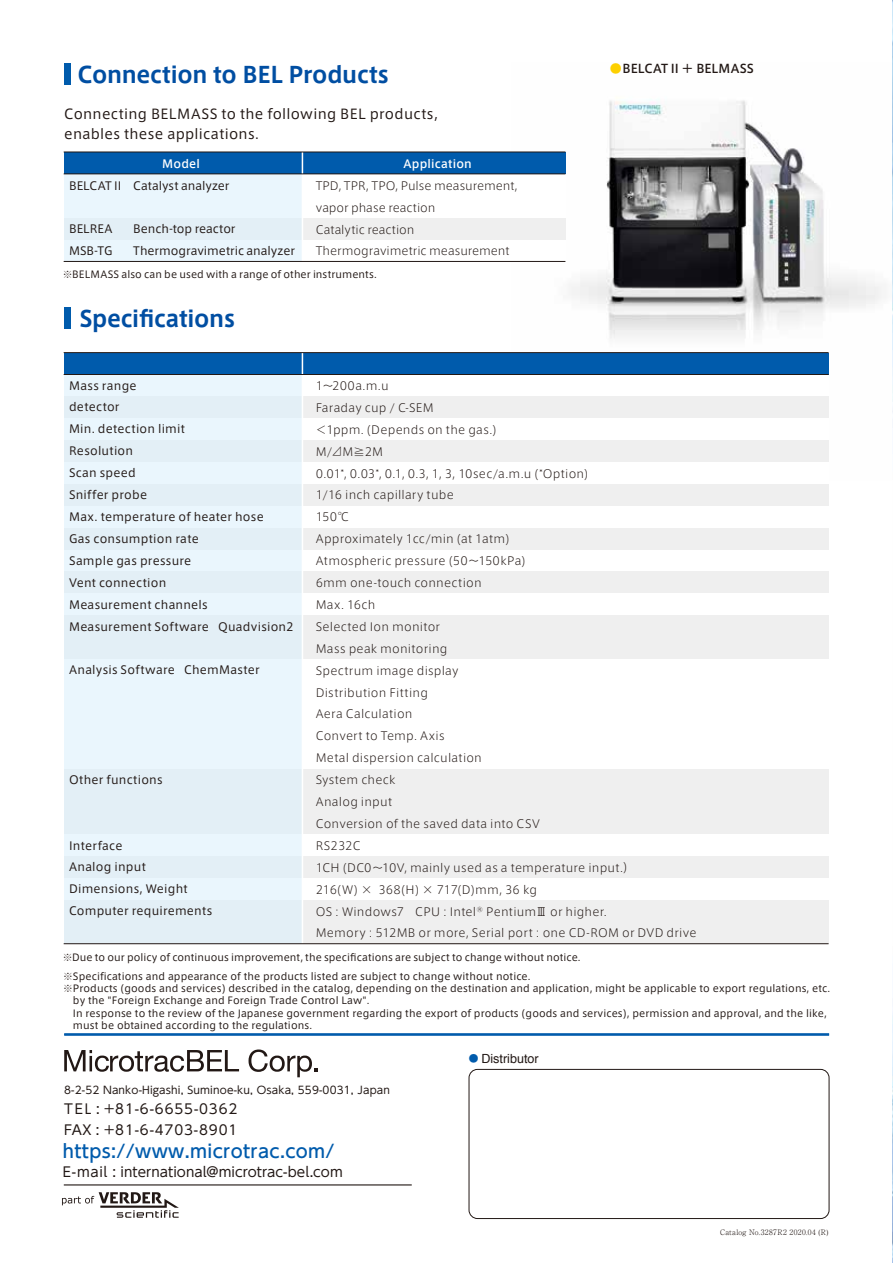
<style>
.page{position:relative;width:893px;height:1263px;background:#fff}
.page>*{position:absolute;margin:0;border:0;box-sizing:border-box;transform-origin:0 0}
.t1{font:700 22.35px "Axis Std";letter-spacing:-.01em;color:#004ea2}
.t2{font:500 18px "UD Shin Go Pro";letter-spacing:.02em;color:#005bac}
.t3{font:13.5px/19.5px "Axis Std";letter-spacing:.02em;color:#221815}
.t4{font:13.5px/20.2px "UD Shin Go Pro";letter-spacing:.065em;color:#221815}
.t5{font:13.5px "UD Shin Go Pro";letter-spacing:.01em;color:#221815}
.t6{font:12.6px "Helvetica";color:#221815}
.t7{font:500 12px "Axis Std";letter-spacing:-.005em;color:#221815}
.t8{font:300 11.25px/21.9px "Axis Std";letter-spacing:.015em;color:#221815}
.t9{font:11.25px/21.9px "Axis Std";letter-spacing:.02em;color:#221815}
.t10{font:300 11.25px/21.9px "Axis Std";letter-spacing:-.005em;color:#221815}
.t11{font:11.25px/21.9px "Axis Std";letter-spacing:-.005em;color:#221815}
.t12{font:11.25px/21.9px "Axis Std";color:#221815}
.t13{font:500 11.25px "Axis Std";letter-spacing:.02em;color:#fff}
.t14{font:11.25px "Axis Std";letter-spacing:-.01em;color:#221815}
.t15{font:10.5px "UD Shin Go Pro";letter-spacing:.015em;color:#221815}
.t16{font:9.75px/12px "Axis Std";letter-spacing:.01em;color:#221815}
.t17{font:300 7.5px "Ryumin Pro";letter-spacing:.045em;color:#221815}
.s1{color:#fdd000}
.s2{font-family:"UD Shin Go Pro"}
.s3{font-family:"Koz Go Pro";font-size:9.6px;color:#005bac}
</style>
<div class="page">
<img style="left:512px;top:100px;width:370px;height:239px">
<img style="left:892px;top:0;width:1px;height:1263px">
<div style="left:302px;top:152px;width:263px;height:22px;background:#005bac"></div>
<div style="left:64px;top:174px;width:238px;height:22px;background:#eaf6fd"></div>
<div style="left:302px;top:174px;width:263px;height:22px;background:#fff"></div>
<div style="left:64px;top:196px;width:238px;height:22px;background:#eaf6fd"></div>
<div style="left:302px;top:196px;width:263px;height:22px;background:#fff"></div>
<div style="left:64px;top:152px;width:238px;height:22px;background:#005bac"></div>
<div style="left:64px;top:64px;width:7px;height:21px;background:#005bac"></div>
<div style="left:64px;top:308px;width:7px;height:21px;background:#005bac"></div>
<div style="left:64px;top:218px;width:238px;height:22px;background:#e3eff6"></div>
<div style="left:302px;top:218px;width:263px;height:22px;background:#efefef"></div>
<div style="left:64px;top:240px;width:238px;height:21px;background:#eaf6fd"></div>
<div style="left:302px;top:240px;width:263px;height:21px;background:#fff"></div>
<hr style="left:302px;top:152px;width:1px;height:109px;background:#fff">
<hr style="left:64px;top:152px;width:501px;height:1px;background:#221815">
<hr style="left:64px;top:261px;width:501px;height:1px;background:#221815">
<div style="left:64px;top:374px;width:238px;height:22px;background:#eaf6fd"></div>
<div style="left:64px;top:396px;width:238px;height:22px;background:#e3eff6"></div>
<div style="left:64px;top:353px;width:238px;height:21px;background:#005bac"></div>
<div style="left:302px;top:353px;width:527px;height:21px;background:#005bac"></div>
<div style="left:302px;top:396px;width:527px;height:22px;background:#efefef"></div>
<div style="left:64px;top:418px;width:238px;height:22px;background:#eaf6fd"></div>
<div style="left:64px;top:440px;width:238px;height:22px;background:#e3eff6"></div>
<div style="left:302px;top:440px;width:527px;height:22px;background:#efefef"></div>
<div style="left:64px;top:462px;width:238px;height:22px;background:#eaf6fd"></div>
<div style="left:64px;top:484px;width:238px;height:22px;background:#e3eff6"></div>
<div style="left:302px;top:484px;width:527px;height:22px;background:#efefef"></div>
<div style="left:64px;top:506px;width:238px;height:22px;background:#eaf6fd"></div>
<div style="left:64px;top:528px;width:238px;height:22px;background:#e3eff6"></div>
<div style="left:302px;top:528px;width:527px;height:22px;background:#efefef"></div>
<div style="left:64px;top:550px;width:238px;height:21px;background:#eaf6fd"></div>
<div style="left:64px;top:571px;width:238px;height:22px;background:#e3eff6"></div>
<div style="left:302px;top:571px;width:527px;height:22px;background:#efefef"></div>
<div style="left:64px;top:593px;width:238px;height:22px;background:#eaf6fd"></div>
<div style="left:64px;top:615px;width:238px;height:22px;background:#e3eff6"></div>
<div style="left:302px;top:615px;width:527px;height:22px;background:#efefef"></div>
<div style="left:64px;top:637px;width:238px;height:22px;background:#e3eff6"></div>
<div style="left:302px;top:637px;width:527px;height:22px;background:#efefef"></div>
<div style="left:64px;top:659px;width:238px;height:22px;background:#eaf6fd"></div>
<div style="left:64px;top:681px;width:238px;height:22px;background:#eaf6fd"></div>
<div style="left:64px;top:703px;width:238px;height:22px;background:#eaf6fd"></div>
<div style="left:64px;top:725px;width:238px;height:22px;background:#eaf6fd"></div>
<div style="left:64px;top:747px;width:238px;height:21px;background:#eaf6fd"></div>
<div style="left:64px;top:768px;width:238px;height:22px;background:#e3eff6"></div>
<div style="left:302px;top:768px;width:527px;height:22px;background:#efefef"></div>
<div style="left:64px;top:790px;width:238px;height:22px;background:#e3eff6"></div>
<div style="left:302px;top:790px;width:527px;height:22px;background:#efefef"></div>
<div style="left:64px;top:812px;width:238px;height:22px;background:#e3eff6"></div>
<div style="left:302px;top:812px;width:527px;height:22px;background:#efefef"></div>
<div style="left:64px;top:834px;width:238px;height:22px;background:#eaf6fd"></div>
<div style="left:64px;top:856px;width:238px;height:22px;background:#e3eff6"></div>
<div style="left:64px;top:878px;width:238px;height:22px;background:#eaf6fd"></div>
<div style="left:64px;top:900px;width:238px;height:22px;background:#e3eff6"></div>
<div style="left:64px;top:922px;width:238px;height:22px;background:#e3eff6"></div>
<div style="left:302px;top:856px;width:527px;height:22px;background:#efefef"></div>
<div style="left:302px;top:900px;width:527px;height:22px;background:#efefef"></div>
<div style="left:302px;top:922px;width:527px;height:22px;background:#efefef"></div>
<hr style="left:302px;top:353px;width:1px;height:591px;background:#fff">
<hr style="left:64px;top:374px;width:765px;height:1px;background:#221815">
<hr style="left:64px;top:943px;width:765px;height:1px;background:#221815">
<hr style="left:64px;top:352px;width:765px;height:1px;background:#221815">
<hr style="left:64px;top:173px;width:501px;height:1px;background:#221815">
<svg style="left:64px;top:1050px;width:175px;height:22px"></svg>
<svg style="left:249px;top:1049px;width:68px;height:28px"></svg>
<hr style="left:64px;top:1184px;width:348px;height:1px;background:#221815">
<div style="left:469px;top:1069px;width:360px;height:150px;border:1px solid #221815;border-radius:9px"></div>
<hr style="left:64px;top:1033px;width:765px;height:2px;background:#005bac">
<svg style="left:62px;top:1192px;width:117px;height:26px"></svg>
<p class="t1" style="left:78px;top:57px;width:313px">Connection to BEL Products</p>
<p class="t3" style="left:64px;top:103px;width:375px">Connecting BELMASS to the following BEL products, enables these applications.</p>
<p class="t14" style="left:69px;top:177px;width:54px">BELCAT II</p>
<p class="t12" style="left:69px;top:217px;width:45px">BELREA<br>MSB-TG</p>
<p class="t13" style="left:162px;top:155px;width:39px">Model</p>
<p class="t13" style="left:403px;top:155px;width:70px">Application</p>
<p class="t12" style="left:133px;top:174px;width:98px">Catalyst analyzer</p>
<p class="t11" style="left:133px;top:217px;width:163px">Bench-top reactor<br>Thermogravimetric analyzer</p>
<p class="t10" style="left:316px;top:174px;width:203px">TPD, TPR, TPO, Pulse measurement, vapor phase reaction<br>Catalytic reaction<br>Thermogravimetric measurement</p>
<p class="t16" style="left:63px;top:267px;width:316px">※BELMASS also can be used with a range of other instruments.</p>
<p class="t1" style="left:79px;top:301px;width:157px">Specifications</p>
<p class="t7" style="left:610px;top:59px;width:145px"><span class="s1">●</span>BELCAT II ＋ BELMASS</p>
<p class="t9" style="left:69px;top:374px;width:226px">Mass range<br>detector<br>Min. detection limit<br>Resolution<br>Scan speed<br>Sniffer probe<br>Max. temperature of heater hose<br>Gas consumption rate<br>Sample gas pressure<br>Vent connection<br>Measurement channels<br>Measurement Software Quadvision2</p>
<p class="t9" style="left:69px;top:658px;width:192px">Analysis Software ChemMaster</p>
<p class="t9" style="left:69px;top:768px;width:95px">Other functions</p>
<p class="t9" style="left:69px;top:834px;width:145px">Interface<br>Analog input<br>Dimensions, Weight<br>Computer requirements</p>
<p class="t8" style="left:316px;top:374px;width:382px">1～200a.m.u<br>Faraday cup / C-SEM<br>＜1ppm. (Depends on the gas.)<br>M/⊿M≧2M<br>0.01*, 0.03*, 0.1, 0.3, 1, 3, 10sec/a.m.u (*Option)<br>1/16 inch capillary tube<br>150℃<br>Approximately 1cc/min (at 1atm)<br>Atmospheric pressure (50～150kPa)<br>6mm one-touch connection<br>Max. 16ch<br>Selected Ion monitor<br>Mass peak monitoring<br>Spectrum image display<br>Distribution Fitting<br>Aera Calculation<br>Convert to Temp. Axis<br>Metal dispersion calculation<br>System check<br>Analog input<br>Conversion of the saved data into CSV<br>RS232C<br>1CH (DC0～10V, mainly used as a temperature input.）<br>216(W) × 368(H) × 717(D)mm, 36 kg<br>OS : Windows7　CPU : Intel<sup>®</sup> Pentium<span class="s2">Ⅲ</span> or higher.<br>Memory : 512MB or more, Serial port : one CD-ROM or DVD drive</p>
<p class="t16" style="left:63px;top:946px;width:519px;line-height:19.8px">※Due to our policy of continuous improvement, the specifications are subject to change without notice. ※Specifications and appearance of the products listed are subject to change without notice.</p>
<p class="t16" style="left:63px;top:982px;width:769px">※Products (goods and services) described in the catalog, depending on the destination and application, might be applicable to export regulations, etc.　by the "Foreign Exchange and Foreign Trade Control Law".<br>　In response to the review of the Japanese government regarding the export of products (goods and services), permission and approval, and the like,　must be obtained according to the regulations.</p>
<p class="t15" style="left:64px;top:1082px;width:327px">8-2-52 Nanko-Higashi, Suminoe-ku, Osaka, 559-0031, Japan</p>
<p class="t4" style="left:64px;top:1099px;width:175px">TEL : +81-6-6655-0362<br>FAX : +81-6-4703-8901</p>
<p class="t2" style="left:63px;top:1137px;width:273px">https://www.microtrac.com/</p>
<p class="t5" style="left:63px;top:1160px;width:281px">E-mail : international@microtrac-bel.com</p>
<p class="t6" style="left:469px;top:1048px;width:71px"><span class="s3">●</span> Distributor</p>
<p class="t17" style="left:720px;top:1226px;width:110px">Catalog No.3287R2 2020.04 (R)</p>
</div>
